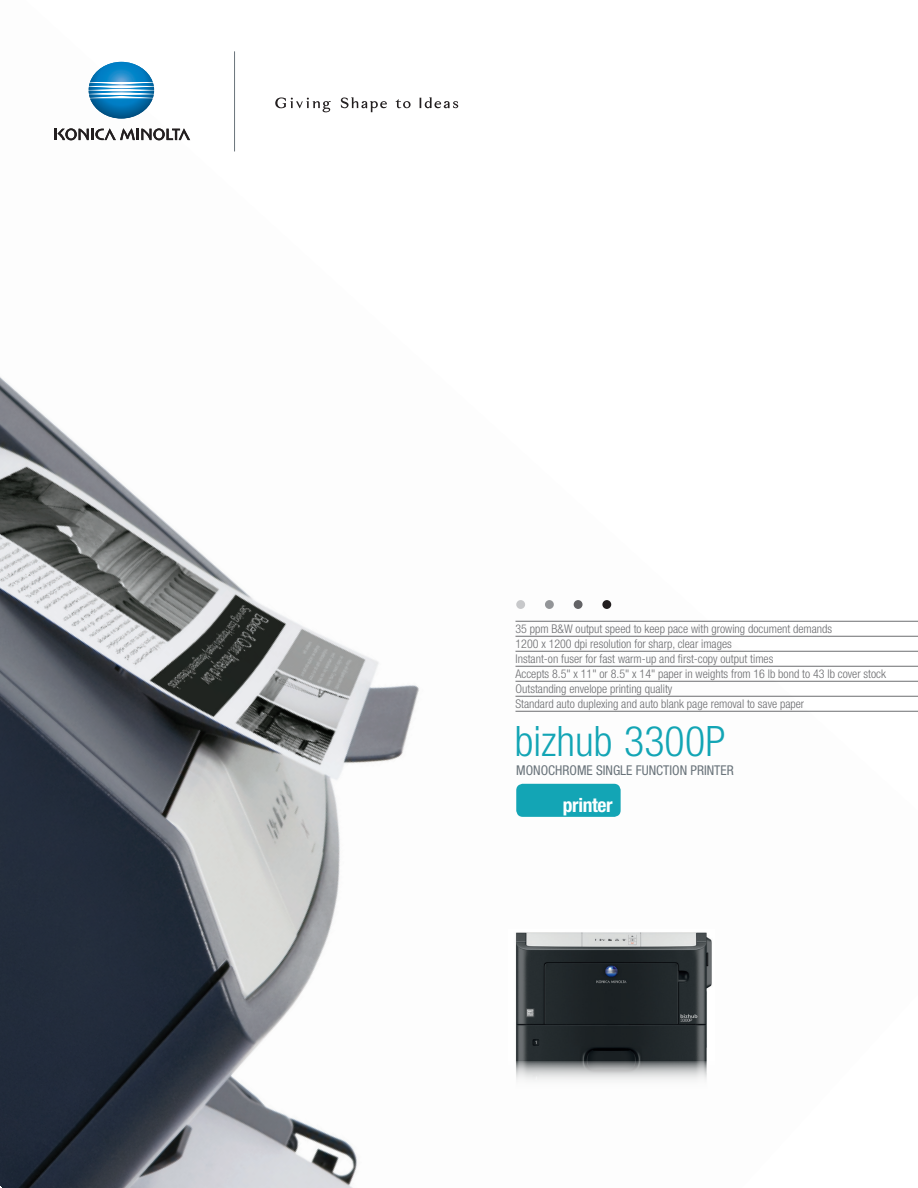
<style>
.page{position:relative;width:918px;height:1188px;background:#fff}
.page>*{position:absolute;margin:0;border:0;box-sizing:border-box;transform-origin:0 0}
.t1{font:300 condensed 42px "Helvetica Neue LT Std";letter-spacing:.005em;color:#13a5b5}
.t2{font:700 condensed 19.5px "Helvetica Neue LT Std";letter-spacing:-.02em;color:#fff}
.t3{font:condensed 13.5px "Helvetica Neue LT Std";color:#6a747b}
.t4{font:300 condensed 12px/15px "Helvetica Neue LT Std";color:#6c6d70}
</style>
<div class="page">
<img style="left:0;top:61px;width:918px;height:1127px">
<img style="left:89px;top:62px;width:65px;height:57px">
<svg style="left:54px;top:128px;width:136px;height:12px"></svg>
<svg style="left:341px;top:97px;width:46px;height:15px"></svg>
<svg style="left:420px;top:97px;width:38px;height:11px"></svg>
<svg style="left:275px;top:97px;width:56px;height:15px"></svg>
<svg style="left:396px;top:99px;width:15px;height:9px"></svg>
<hr style="left:234px;top:51px;width:1px;height:100px;background:#6a747b">
<div style="left:516px;top:784px;width:105px;height:33px;background:#13a5b5;border-radius:7px"></div>
<svg style="left:516px;top:600px;width:9px;height:9px"></svg>
<svg style="left:545px;top:600px;width:9px;height:9px"></svg>
<svg style="left:574px;top:600px;width:9px;height:9px"></svg>
<svg style="left:602px;top:600px;width:9px;height:9px"></svg>
<img style="left:509px;top:930px;width:206px;height:258px">
<hr style="left:516px;top:621px;width:402px;height:1px;background:#6c6d70">
<hr style="left:516px;top:636px;width:402px;height:1px;background:#6c6d70">
<hr style="left:516px;top:651px;width:402px;height:1px;background:#6c6d70">
<hr style="left:516px;top:666px;width:402px;height:1px;background:#6c6d70">
<hr style="left:516px;top:681px;width:402px;height:1px;background:#6c6d70">
<hr style="left:516px;top:696px;width:402px;height:1px;background:#6c6d70">
<hr style="left:516px;top:711px;width:402px;height:1px;background:#6c6d70">
<p class="t4" style="left:516px;top:621px;width:372px">35 ppm B&amp;W output speed to keep pace with growing document demands<br>1200 x 1200 dpi resolution for sharp, clear images<br>Instant-on fuser for fast warm-up and first-copy output times<br>Accepts 8.5" x 11" or 8.5" x 14" paper in weights from 16 lb bond to 43 lb cover stock Outstanding envelope printing quality<br>Standard auto duplexing and auto blank page removal to save paper</p>
<h1 class="t1" style="left:515px;top:717px;width:212px">bizhub 3300P</h1>
<p class="t3" style="left:516px;top:763px;width:219px">MONOCHROME SINGLE FUNCTION PRINTER</p>
<h2 class="t2" style="left:563px;top:794px;width:51px">printer</h2>
</div>
